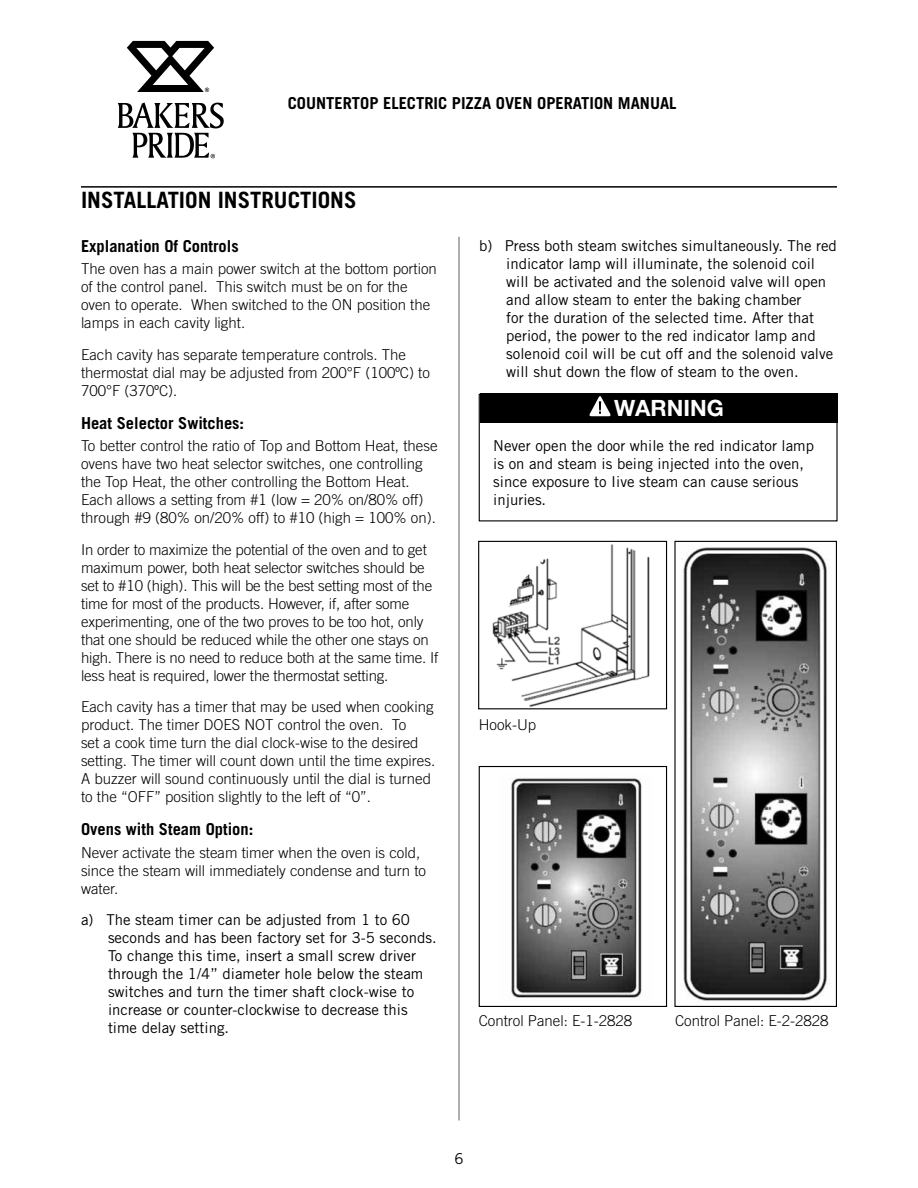
<style>
.page{position:relative;width:918px;height:1188px;background:#fff}
.page>*{position:absolute;margin:0;border:0;box-sizing:border-box;transform-origin:0 0}
.t1{font:700 22.5px "Trade Gothic";color:#000}
.t2{font:700 22.5px "Helvetica Neue";color:#fff}
.t3{font:700 16.5px "Trade Gothic";color:#000}
.t4{font:300 15px/18px "Trade Gothic";color:#000}
.t5{font:15px/18px "Trade Gothic";color:#000}
</style>
<div class="page">
<svg style="left:127px;top:41px;width:87px;height:51px"></svg>
<svg style="left:118px;top:102px;width:106px;height:56px"></svg>
<hr style="left:459px;top:237px;width:1px;height:883px;background:#5f5f5f">
<hr style="left:81px;top:186px;width:756px;height:2px;background:#000">
<div style="left:480px;top:393px;width:357px;height:29px;background:#000"></div>
<svg style="left:589px;top:396px;width:22px;height:20px"></svg>
<img style="left:492px;top:544px;width:158px;height:163px">
<div style="left:478px;top:541px;width:189px;height:168px;border:1px solid #000"></div>
<img style="left:511px;top:778px;width:131px;height:220px">
<div style="left:479px;top:766px;width:188px;height:241px;border:1px solid #000"></div>
<img style="left:683px;top:547px;width:144px;height:454px">
<div style="left:674px;top:541px;width:163px;height:466px;border:1px solid #000"></div>
<p class="t3" style="left:288px;top:93px;width:390px">COUNTERTOP ELECTRIC PIZZA OVEN OPERATION MANUAL</p>
<h1 class="t1" style="left:81px;top:186px;width:277px">INSTALLATION INSTRUCTIONS</h1>
<p class="t3" style="left:81px;top:236px;width:159px">Explanation Of Controls</p>
<p class="t4" style="left:81px;top:260px;width:357px">The oven has a main power switch at the bottom portion of the control panel. This switch must be on for the oven to operate. When switched to the ON position the lamps in each cavity light.</p>
<p class="t4" style="left:81px;top:345px;width:350px">Each cavity has separate temperature controls. The thermostat dial may be adjusted from 200°F (100ºC) to<br>700°F (370ºC).</p>
<p class="t3" style="left:81px;top:413px;width:165px">Heat Selector Switches:</p>
<p class="t4" style="left:81px;top:437px;width:358px">To better control the ratio of Top and Bottom Heat, these ovens have two heat selector switches, one controlling the Top Heat, the other controlling the Bottom Heat.<br>Each allows a setting from #1 (low = 20% on/80% off) through #9 (80% on/20% off) to #10 (high = 100% on).</p>
<p class="t4" style="left:81px;top:540px;width:359px">In order to maximize the potential of the oven and to get maximum power, both heat selector switches should be set to #10 (high). This will be the best setting most of the time for most of the products. However, if, after some experimenting, one of the two proves to be too hot, only that one should be reduced while the other one stays on high. There is no need to reduce both at the same time. If less heat is required, lower the thermostat setting.</p>
<p class="t4" style="left:81px;top:698px;width:356px">Each cavity has a timer that may be used when cooking product. The timer DOES NOT control the oven. To<br>set a cook time turn the dial clock-wise to the desired setting. The timer will count down until the time expires.<br>A buzzer will sound continuously until the dial is turned to the “OFF” position slightly to the left of “0”.</p>
<p class="t3" style="left:81px;top:819px;width:174px">Ovens with Steam Option:</p>
<p class="t4" style="left:81px;top:843px;width:347px">Never activate the steam timer when the oven is cold, since the steam will immediately condense and turn to water.</p>
<p class="t5" style="left:108px;top:911px;width:330px;text-indent:-27px">a) The steam timer can be adjusted from 1 to 60 seconds and has been factory set for 3-5 seconds.<br>To change this time, insert a small screw driver through the 1/4” diameter hole below the steam switches and turn the timer shaft clock-wise to increase or counter-clockwise to decrease this time delay setting.</p>
<p class="t5" style="left:506px;top:237px;width:332px;text-indent:-27px">b) Press both steam switches simultaneously. The red indicator lamp will illuminate, the solenoid coil will be activated and the solenoid valve will open and allow steam to enter the baking chamber<br>for the duration of the selected time. After that period, the power to the red indicator lamp and solenoid coil will be cut off and the solenoid valve will shut down the flow of steam to the oven.</p>
<h1 class="t2" style="left:614px;top:394px;width:111px">WARNING</h1>
<p class="t5" style="left:493px;top:437px;width:322px">Never open the door while the red indicator lamp is on and steam is being injected into the oven, since exposure to Iive steam can cause serious injuries.</p>
<p class="t4" style="left:479px;top:715px;width:59px">Hook-Up</p>
<p class="t4" style="left:479px;top:1011px;width:155px">Control Panel: E-1-2828</p>
<p class="t4" style="left:675px;top:1011px;width:155px">Control Panel: E-2-2828</p>
<p class="t5" style="left:454px;top:1150px;width:11px">6</p>
</div>
